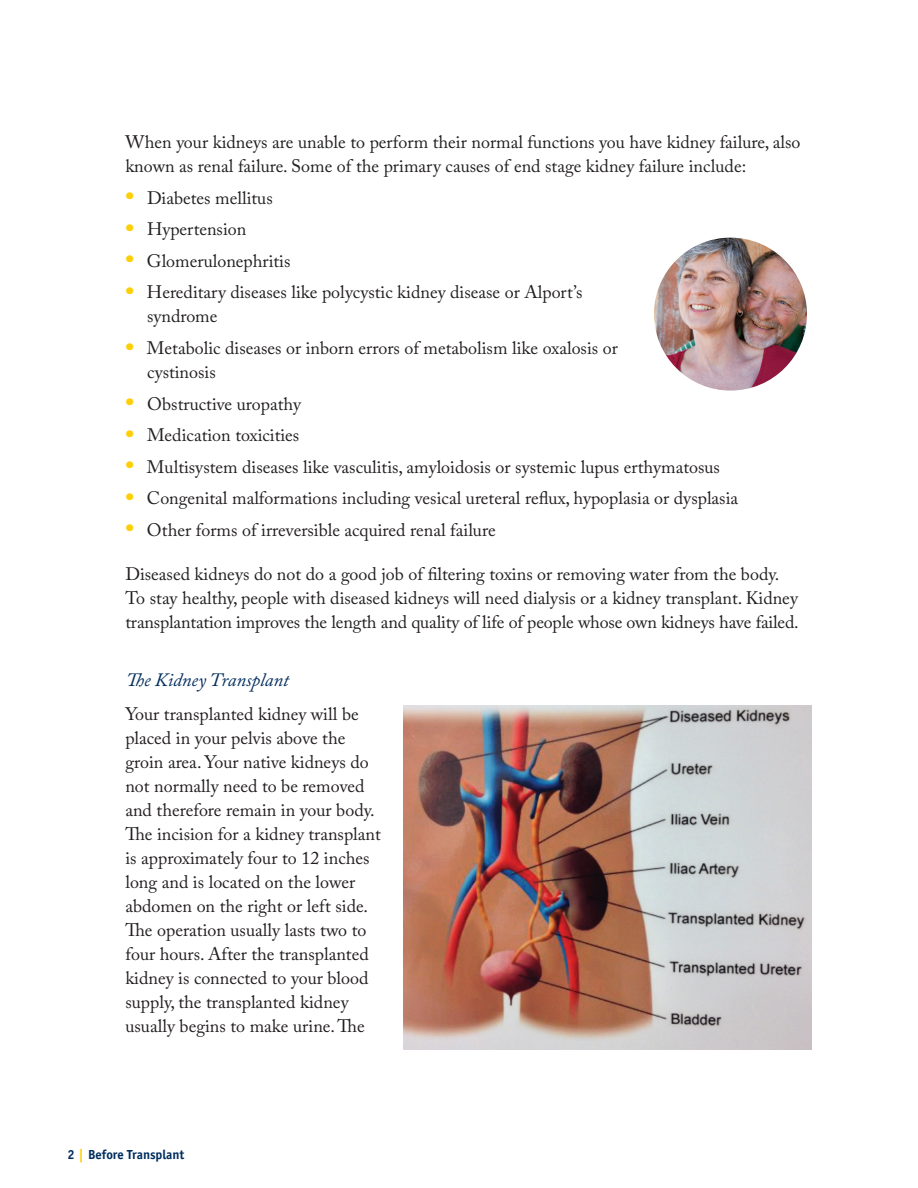
<style>
.page{position:relative;width:918px;height:1188px;background:#fff}
.page>*{position:absolute;margin:0;border:0;box-sizing:border-box;transform-origin:0 0}
.sub_sub{font:italic 18.75px "Adobe Caslon Pro";color:#002d5e}
.body_copy{font:18px/24px "Adobe Caslon Pro";color:#231f20}
.bulleted_copy{font:18px/24px "Adobe Caslon Pro";color:#231f20}
.t1{font:700 13.5px "Officina Sans";color:#002d5e}
.s1{font-weight:700;font-size:25.5px;color:#fece08}
.s2{color:#fece08}
</style>
<div class="page">
<img style="left:654px;top:238px;width:153px;height:153px;border-radius:76px">
<img style="left:403px;top:705px;width:408px;height:345px">
<p class="bulleted_copy" style="left:125px;top:130px;width:677px">When your kidneys are unable to perform their normal functions you have kidney failure, also known as renal failure. Some of the primary causes of end stage kidney failure include:</p>
<p class="bulleted_copy" style="left:125px;top:186px;width:149px"><span class="s1">•</span> Diabetes mellitus</p>
<p class="bulleted_copy" style="left:125px;top:217px;width:122px"><span class="s1">•</span> Hypertension</p>
<p class="bulleted_copy" style="left:125px;top:249px;width:167px"><span class="s1">•</span> Glomerulonephritis</p>
<p class="bulleted_copy" style="left:147px;top:280px;width:437px;text-indent:-22px"><span class="s1">•</span> Hereditary diseases like polycystic kidney disease or Alport’s syndrome</p>
<p class="bulleted_copy" style="left:147px;top:336px;width:472px;text-indent:-22px"><span class="s1">•</span> Metabolic diseases or inborn errors of metabolism like oxalosis or cystinosis</p>
<p class="bulleted_copy" style="left:125px;top:391px;width:177px"><span class="s1">•</span> Obstructive uropathy</p>
<p class="bulleted_copy" style="left:125px;top:423px;width:175px"><span class="s1">•</span> Medication toxicities</p>
<p class="bulleted_copy" style="left:125px;top:454px;width:596px"><span class="s1">•</span> Multisystem diseases like vasculitis, amyloidosis or systemic lupus erthymatosus</p>
<p class="bulleted_copy" style="left:125px;top:486px;width:614px"><span class="s1">•</span> Congenital malformations including vesical ureteral reflux, hypoplasia or dysplasia</p>
<p class="body_copy" style="left:125px;top:518px;width:372px"><span class="s1">•</span> Other forms of irreversible acquired renal failure</p>
<p class="body_copy" style="left:125px;top:562px;width:675px">Diseased kidneys do not do a good job of filtering toxins or removing water from the body.<br>To stay healthy, people with diseased kidneys will need dialysis or a kidney transplant. Kidney transplantation improves the length and quality of life of people whose own kidneys have failed.</p>
<p class="sub_sub" style="left:126px;top:669px;width:165px">The Kidney Transplant</p>
<p class="body_copy" style="left:125px;top:701px;width:257px">Your transplanted kidney will be placed in your pelvis above the groin area. Your native kidneys do not normally need to be removed and therefore remain in your body.<br>The incision for a kidney transplant is approximately four to 12 inches long and is located on the lower abdomen on the right or left side.<br>The operation usually lasts two to four hours. After the transplanted kidney is connected to your blood supply, the transplanted kidney usually begins to make urine. The</p>
<p class="t1" style="left:68px;top:1146px;width:118px">2 <span class="s2">|</span> Before Transplant</p>
</div>
